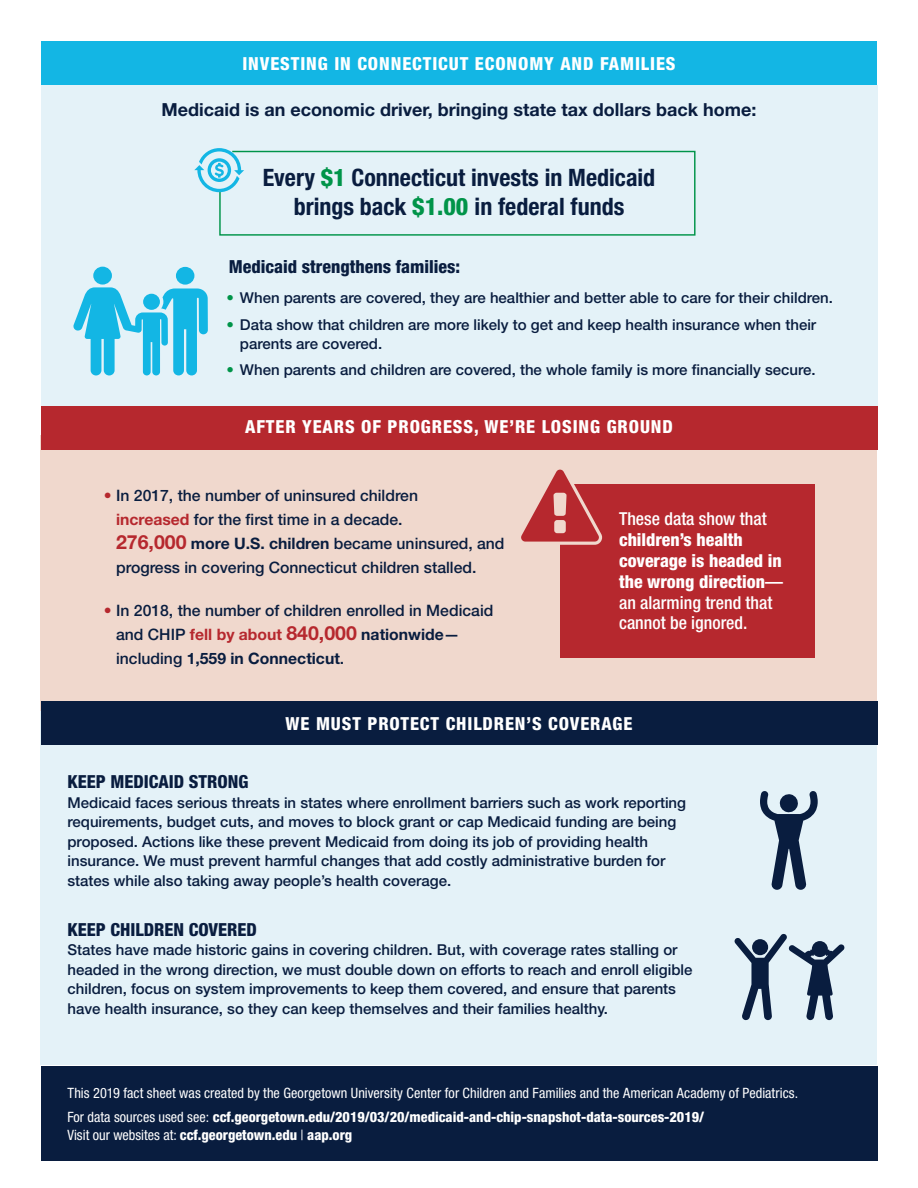
<style>
.page{position:relative;width:918px;height:1188px;background:#fff}
.page>*{position:absolute;margin:0;border:0;box-sizing:border-box;transform-origin:0 0}
.Subtitle{font:700 condensed 24px/28.8px "Helvetica Neue LT Std";color:#091d3f;text-align:center}
.Subtitle-2{font:800 condensed 18px "Helvetica Neue LT Std";letter-spacing:.05em;color:#fff}
.t1{font:800 condensed 18px "Helvetica Neue LT Std";color:#091d3f}
.t2{font:700 18px "Helvetica Neue LT Std";color:#091d3f}
.t3{font:500 condensed 17.85px/20.9px "Helvetica Neue LT Std";color:#fff}
.t4{font:500 15.75px/24px "Helvetica Neue LT Std";color:#091d3f}
.t5{font:500 15px/19.5px "Helvetica Neue LT Std";color:#091d3f}
.t6{font:800 condensed 14.25px "Helvetica Neue LT Std";color:#fff}
.t7{font:condensed 14.25px "Helvetica Neue LT Std";letter-spacing:.005em;color:#fff}
.s1{font-weight:800;color:#009449}
.s2{font-weight:800;font-stretch:condensed;color:#009449}
.s3{font-weight:800;font-stretch:condensed;color:#b6282e}
.s4{font-weight:700;color:#b6282e}
.s5{font-weight:700;font-size:19.5px;color:#b6282e}
.s6{font-weight:700}
.s7{font-weight:800}
.s8{font-weight:400}
</style>
<div class="page">
<div style="left:41px;top:1066px;width:836px;height:95px;background:#091d3f"></div>
<div style="left:40px;top:436px;width:837px;height:276px;background:#f0d8cd"></div>
<div style="left:560px;top:484px;width:254px;height:174px;background:#b6282e"></div>
<div style="left:40px;top:712px;width:837px;height:353px;background:#e4f2f8"></div>
<div style="left:41px;top:85px;width:836px;height:336px;background:#e4f2f8"></div>
<div style="left:41px;top:406px;width:836px;height:44px;background:#b6282e"></div>
<div style="left:41px;top:701px;width:836px;height:44px;background:#091d3f"></div>
<svg style="left:73px;top:287px;width:135px;height:88px"></svg>
<div style="left:176px;top:267px;width:18px;height:18px;background:#13b6e4;border-radius:50%"></div>
<div style="left:143px;top:294px;width:17px;height:16px;background:#13b6e4;border-radius:50%"></div>
<div style="left:93px;top:267px;width:19px;height:18px;background:#13b6e4;border-radius:50%"></div>
<div style="left:41px;top:42px;width:836px;height:43px;background:#13b6e4"></div>
<svg style="left:734px;top:933px;width:111px;height:88px"></svg>
<svg style="left:760px;top:791px;width:58px;height:99px"></svg>
<svg style="left:521px;top:469px;width:82px;height:76px"></svg>
<svg style="left:194px;top:148px;width:502px;height:88px"></svg>
<p class="Subtitle-2" style="left:242px;top:52px;width:435px">INVESTING IN CONNECTICUT ECONOMY AND FAMILIES</p>
<p class="t2" style="left:162px;top:98px;width:596px">Medicaid is an economic driver, bringing state tax dollars back home:</p>
<p class="Subtitle" style="left:263px;top:163px;width:394px">Every <span class="s1">$1</span> Connecticut invests in Medicaid brings back <span class="s1">$1.00</span> in federal funds</p>
<p class="t1" style="left:229px;top:256px;width:233px">Medicaid strengthens families:</p>
<p class="t5" style="left:226px;top:288px;width:608px"><span class="s2">•</span> When parents are covered, they are healthier and better able to care for their children.</p>
<p class="t5" style="left:240px;top:314px;width:578px;text-indent:-14px"><span class="s2">•</span> Data show that children are more likely to get and keep health insurance when their parents are covered.</p>
<p class="t5" style="left:226px;top:360px;width:591px"><span class="s2">•</span> When parents and children are covered, the whole family is more financially secure.</p>
<p class="Subtitle-2" style="left:245px;top:416px;width:429px">AFTER YEARS OF PROGRESS, WE’RE LOSING GROUND</p>
<p class="t4" style="left:116px;top:483px;width:390px;text-indent:-12px"><span class="s3">•</span> In 2017, the number of uninsured children<br><span class="s4">increased</span> for the first time in a decade.<br><span class="s5">276,000</span> <span class="s6">more U.S. children</span> became uninsured, and progress in covering Connecticut children stalled.</p>
<p class="t4" style="left:116px;top:598px;width:379px;text-indent:-12px"><span class="s3">•</span> In 2018, the number of children enrolled in Medicaid and CHIP <span class="s4">fell by about</span> <span class="s5">840,000</span> <span class="s6">nationwide</span>— including <span class="s6">1,559 in Connecticut</span>.</p>
<p class="t3" style="left:619px;top:508px;width:165px">These data show that <span class="s7">children’s health coverage is headed in the wrong direction</span>— an alarming trend that cannot be ignored.</p>
<p class="Subtitle-2" style="left:286px;top:712px;width:348px">WE MUST PROTECT CHILDREN’S COVERAGE</p>
<p class="t1" style="left:68px;top:771px;width:183px">KEEP MEDICAID STRONG</p>
<p class="t5" style="left:68px;top:793px;width:620px">Medicaid faces serious threats in states where enrollment barriers such as work reporting requirements, budget cuts, and moves to block grant or cap Medicaid funding are being proposed. Actions like these prevent Medicaid from doing its job of providing health insurance. We must prevent harmful changes that add costly administrative burden for states while also taking away people’s health coverage.</p>
<p class="t1" style="left:68px;top:918px;width:191px">KEEP CHILDREN COVERED</p>
<p class="t5" style="left:68px;top:940px;width:626px">States have made historic gains in covering children. But, with coverage rates stalling or headed in the wrong direction, we must double down on efforts to reach and enroll eligible children, focus on system improvements to keep them covered, and ensure that parents have health insurance, so they can keep themselves and their families healthy.</p>
<p class="t7" style="left:68px;top:1085px;width:732px">This 2019 fact sheet was created by the Georgetown University Center for Children and Families and the American Academy of Pediatrics.</p>
<p class="t6" style="left:68px;top:1108px;width:638px"><span class="s8">For data sources used see:</span> ccf.georgetown.edu/2019/03/20/medicaid-and-chip-snapshot-data-sources-2019/</p>
<p class="t6" style="left:68px;top:1126px;width:286px"><span class="s8">Visit our websites at:</span> ccf.georgetown.edu <span class="s8">|</span> aap.org</p>
</div>
